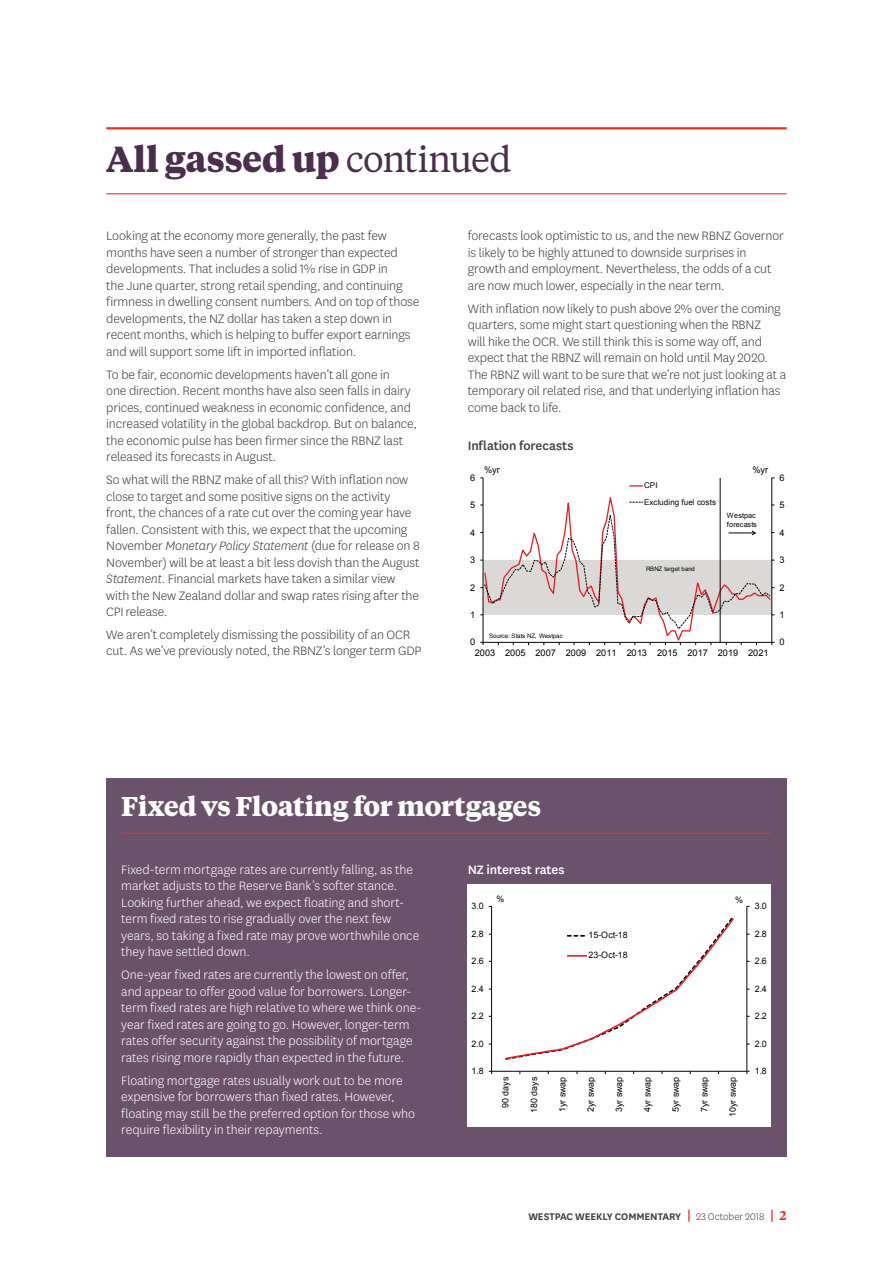
<style>
.page{position:relative;width:893px;height:1263px;background:#fff}
.page>*{position:absolute;margin:0;border:0;box-sizing:border-box;transform-origin:0 0}
.t1{font:700 36px "Tiempos Text";letter-spacing:-.015em;color:#4b2d4e}
.t2{font:700 27px "Tiempos Text";letter-spacing:-.015em;color:#fff}
.t3{font:300 14.25px/16.5px "National LF";letter-spacing:-.01em;color:#3e3e3f}
.t4{font:300 14.25px/16.5px "National LF";letter-spacing:-.005em;color:#fff}
.t5{font:500 14.25px "National LF";letter-spacing:-.005em;color:#3e3e3f}
.t6{font:500 14.25px "National LF";letter-spacing:-.01em;color:#fff}
.t7{font:600 11.25px "National LF";letter-spacing:-.005em;color:#3e3e3f}
.t8{font:9.15px "Arial";letter-spacing:-.015em;color:#040503}
.t9{font:8.85px "Arial";letter-spacing:.005em;color:#040503}
.t10{font:8.1px/16.4px "Arial";letter-spacing:.015em;color:#040503}
.t11{font:7.2px/8.9px "Arial";letter-spacing:.025em;color:#040503}
.t12{font:6.15px "Arial";color:#040503}
.s1{font-weight:400}
.s2{font-style:italic}
.s3{font-family:"Tiempos Text";font-size:13.5px;color:#ee2e22}
.s4{font-weight:300}
.s5{font-family:"Tiempos Text";font-size:12.75px;color:#ee2e22}
</style>
<div class="page">
<hr style="left:106px;top:127px;width:681px;height:2px;background:#ee2e22">
<hr style="left:106px;top:193px;width:681px;height:1px;background:#ee2e22">
<div style="left:106px;top:778px;width:681px;height:379px;background:#6a526b"></div>
<hr style="left:121px;top:833px;width:650px;height:1px;background:#ee2e22">
<hr style="left:771px;top:478px;width:1px;height:164px;background:#040503">
<hr style="left:483px;top:478px;width:1px;height:164px;background:#040503">
<hr style="left:720px;top:478px;width:1px;height:165px;background:#040503">
<svg style="left:480px;top:485px;width:294px;height:160px"></svg>
<div style="left:468px;top:885px;width:302px;height:241px;background:#fff"></div>
<hr style="left:747px;top:906px;width:1px;height:165px;background:#040503">
<hr style="left:491px;top:906px;width:1px;height:165px;background:#040503">
<hr style="left:492px;top:1071px;width:255px;height:1px;background:#040503">
<svg style="left:505px;top:917px;width:229px;height:143px"></svg>
<h1 class="t1" style="left:106px;top:134px;width:407px">All gassed up <span class="s1">continued</span></h1>
<p class="t3" style="left:106px;top:227px;width:315px">Looking at the economy more generally, the past few months have seen a number of stronger than expected developments. That includes a solid 1% rise in GDP in<br>the June quarter, strong retail spending, and continuing firmness in dwelling consent numbers. And on top of those developments, the NZ dollar has taken a step down in recent months, which is helping to buffer export earnings and will support some lift in imported inflation.</p>
<p class="t3" style="left:106px;top:366px;width:312px">To be fair, economic developments haven’t all gone in<br>one direction. Recent months have also seen falls in dairy prices, continued weakness in economic confidence, and increased volatility in the global backdrop. But on balance, the economic pulse has been firmer since the RBNZ last released its forecasts in August.</p>
<p class="t3" style="left:106px;top:471px;width:315px">So what will the RBNZ make of all this? With inflation now close to target and some positive signs on the activity front, the chances of a rate cut over the coming year have fallen. Consistent with this, we expect that the upcoming November <span class="s2">Monetary Policy Statement</span> (due for release on 8<br>November) will be at least a bit less dovish than the August <span class="s2">Statement</span>. Financial markets have taken a similar view with the New Zealand dollar and swap rates rising after the CPI release.</p>
<p class="t3" style="left:106px;top:626px;width:316px">We aren’t completely dismissing the possibility of an OCR cut. As we’ve previously noted, the RBNZ’s longer term GDP</p>
<p class="t3" style="left:468px;top:227px;width:318px">forecasts look optimistic to us, and the new RBNZ Governor is likely to be highly attuned to downside surprises in growth and employment. Nevertheless, the odds of a cut are now much lower, especially in the near term.</p>
<p class="t3" style="left:468px;top:300px;width:320px">With inflation now likely to push above 2% over the coming quarters, some might start questioning when the RBNZ<br>will hike the OCR. We still think this is some way off, and expect that the RBNZ will remain on hold until May 2020.<br>The RBNZ will want to be sure that we’re not just looking at a temporary oil related rise, and that underlying inflation has come back to life.</p>
<p class="t5" style="left:468px;top:436px;width:107px">Inflation forecasts</p>
<p class="t8" style="left:470px;top:472px;width:7px">6</p>
<p class="t8" style="left:470px;top:499px;width:7px">5</p>
<p class="t8" style="left:470px;top:526px;width:7px">4</p>
<p class="t8" style="left:470px;top:554px;width:7px">3</p>
<p class="t8" style="left:470px;top:581px;width:7px">2</p>
<p class="t8" style="left:470px;top:609px;width:7px">1</p>
<p class="t8" style="left:470px;top:636px;width:7px">0</p>
<p class="t8" style="left:484px;top:463px;width:17px">%yr</p>
<p class="t8" style="left:752px;top:464px;width:17px">%yr</p>
<p class="t10" style="left:644px;top:477px;width:74px">CPI<br>Excluding fuel costs</p>
<p class="t12" style="left:489px;top:631px;width:75px">Source: Stats NZ, Westpac</p>
<p class="t12" style="left:646px;top:564px;width:50px">RBNZ target band</p>
<p class="t11" style="left:727px;top:511px;width:32px">Westpac forecasts</p>
<p class="t8" style="left:475px;top:647px;width:295px">2003 2005 2007 2009 2011 2013 2015 2017 2019 2021</p>
<p class="t8" style="left:780px;top:472px;width:7px">6</p>
<p class="t8" style="left:780px;top:499px;width:7px">5</p>
<p class="t8" style="left:780px;top:526px;width:7px">4</p>
<p class="t8" style="left:780px;top:554px;width:7px">3</p>
<p class="t8" style="left:780px;top:581px;width:7px">2</p>
<p class="t8" style="left:780px;top:609px;width:7px">1</p>
<p class="t8" style="left:780px;top:636px;width:7px">0</p>
<h2 class="t2" style="left:121px;top:787px;width:422px">Fixed vs Floating for mortgages</h2>
<p class="t4" style="left:121px;top:861px;width:299px">Fixed-term mortgage rates are currently falling, as the market adjusts to the Reserve Bank’s softer stance.<br>Looking further ahead, we expect floating and short&shy;term fixed rates to rise gradually over the next few years, so taking a fixed rate may prove worthwhile once they have settled down.</p>
<p class="t4" style="left:121px;top:966px;width:302px">One-year fixed rates are currently the lowest on offer, and appear to offer good value for borrowers. Longer&shy;term fixed rates are high relative to where we think one&shy;year fixed rates are going to go. However, longer-term rates offer security against the possibility of mortgage rates rising more rapidly than expected in the future.</p>
<p class="t4" style="left:121px;top:1072px;width:295px">Floating mortgage rates usually work out to be more expensive for borrowers than fixed rates. However, floating may still be the preferred option for those who require flexibility in their repayments.</p>
<p class="t6" style="left:468px;top:860px;width:98px">NZ interest rates</p>
<p class="t9" style="left:472px;top:900px;width:14px">3.0</p>
<p class="t9" style="left:472px;top:928px;width:14px">2.8</p>
<p class="t9" style="left:472px;top:955px;width:14px">2.6</p>
<p class="t9" style="left:497px;top:893px;width:9px">%</p>
<p class="t9" style="left:735px;top:894px;width:9px">%</p>
<p class="t9" style="left:588px;top:929px;width:41px">15-Oct-18</p>
<p class="t9" style="left:588px;top:949px;width:41px">23-Oct-18</p>
<p class="t9" style="left:755px;top:900px;width:14px">3.0</p>
<p class="t9" style="left:755px;top:928px;width:14px">2.8</p>
<p class="t9" style="left:755px;top:955px;width:14px">2.6</p>
<p class="t9" style="left:472px;top:983px;width:14px">2.4</p>
<p class="t9" style="left:755px;top:983px;width:14px">2.4</p>
<p class="t9" style="left:472px;top:1010px;width:14px">2.2</p>
<p class="t9" style="left:755px;top:1010px;width:14px">2.2</p>
<p class="t9" style="left:472px;top:1037px;width:14px">2.0</p>
<p class="t9" style="left:755px;top:1037px;width:14px">2.0</p>
<p class="t9" style="left:472px;top:1065px;width:14px">1.8</p>
<p class="t9" style="left:755px;top:1065px;width:14px">1.8</p>
<p class="t9" style="left:500px;top:1108px;width:33px;rotate:-90deg">90 days</p>
<p class="t9" style="left:528px;top:1113px;width:38px;rotate:-90deg">180 days</p>
<p class="t9" style="left:556px;top:1112px;width:37px;rotate:-90deg">1yr swap</p>
<p class="t9" style="left:585px;top:1112px;width:37px;rotate:-90deg">2yr swap</p>
<p class="t9" style="left:613px;top:1112px;width:37px;rotate:-90deg">3yr swap</p>
<p class="t9" style="left:642px;top:1112px;width:37px;rotate:-90deg">4yr swap</p>
<p class="t9" style="left:670px;top:1112px;width:37px;rotate:-90deg">5yr swap</p>
<p class="t9" style="left:698px;top:1112px;width:37px;rotate:-90deg">7yr swap</p>
<p class="t9" style="left:727px;top:1117px;width:42px;rotate:-90deg">10yr swap</p>
<p class="t7" style="left:528px;top:1209px;width:260px">WESTPAC WEEKLY COMMENTARY <span class="s3">|</span> <span class="s4">23 October 2018</span> <span class="s3">|</span> <span class="s5">2</span></p>
</div>
